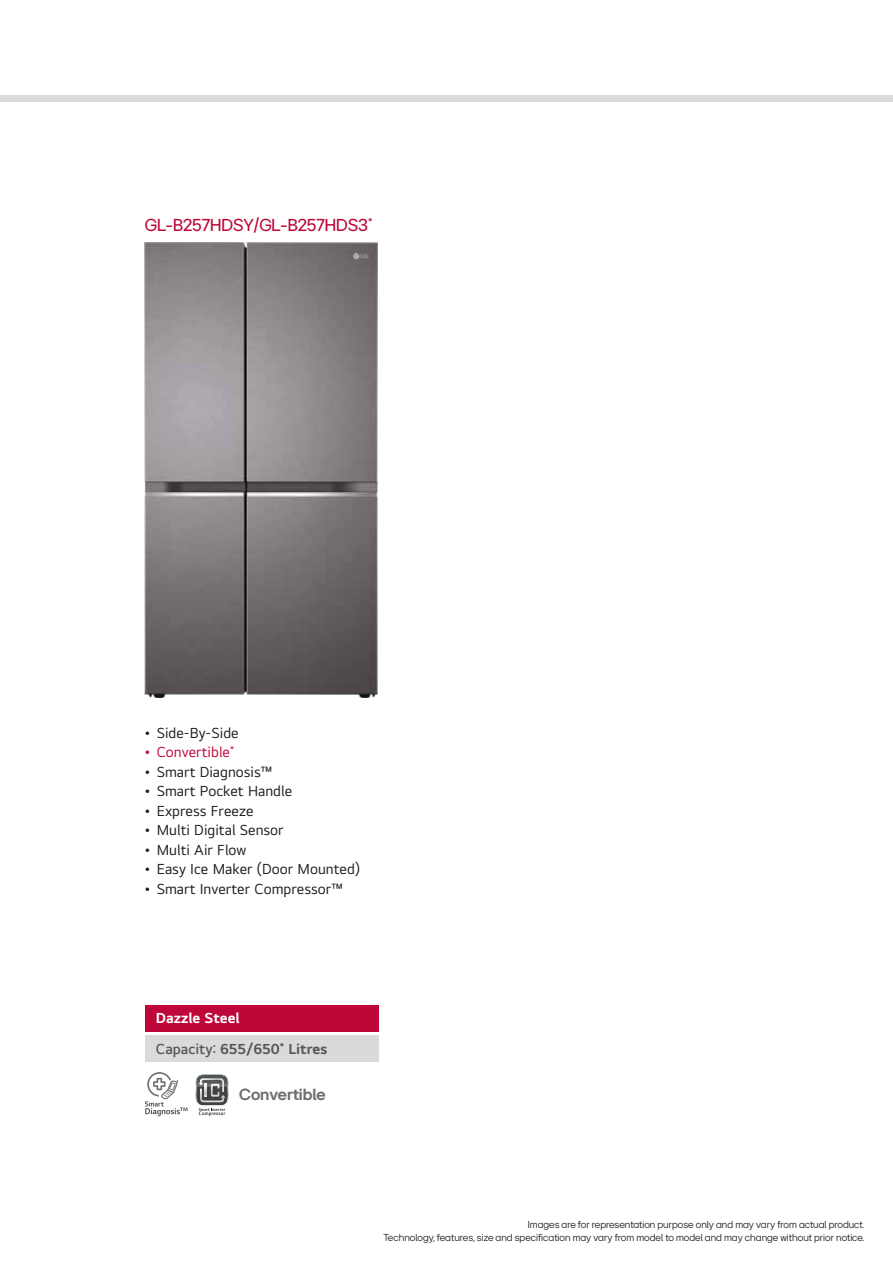
<style>
.page{position:relative;width:893px;height:1263px;background:#fff}
.page>*{position:absolute;margin:0;border:0;box-sizing:border-box;transform-origin:0 0}
.t1{font:18px "LGEI Headline";color:#be0738}
.t2{font:700 16.8px "LGEI Headline";color:#706f6f}
.t3{font:15px "LGEI Text Rg TTF";color:#1d1d1b}
.t4{font:15px/30.9px "LGEI Text Bd TTF";color:#575756}
.t5{font:15px "LGEI Text Rg TTF";color:#be0738}
.t6{font:300 10.5px/12.6px "LGEI Headline";color:#1d1d1b;text-align:right}
.s1{color:#fff}
.s2{font-family:"LGEI Text Sb TTF"}
</style>
<div class="page">
<img style="left:145px;top:243px;width:233px;height:454px">
<div style="left:0;top:95px;width:893px;height:7px;background:#dadada"></div>
<div style="left:145px;top:1005px;width:234px;height:26px;background:#be0738"></div>
<div style="left:145px;top:1036px;width:234px;height:26px;background:#dadada"></div>
<svg style="left:145px;top:1072px;width:42px;height:44px"></svg>
<svg style="left:195px;top:1074px;width:34px;height:42px"></svg>
<h1 class="t1" style="left:145px;top:214px;width:229px">GL-B257HDSY/GL-B257HDS3<sup>*</sup></h1>
<h3 class="t3" style="left:145px;top:723px;width:95px">• Side-By-Side</h3>
<h3 class="t5" style="left:145px;top:743px;width:91px">• Convertible<sup>*</sup></h3>
<h3 class="t3" style="left:145px;top:762px;width:130px">• Smart Diagnosis™</h3>
<h3 class="t3" style="left:145px;top:782px;width:149px">• Smart Pocket Handle</h3>
<h3 class="t3" style="left:145px;top:801px;width:110px">• Express Freeze</h3>
<h3 class="t3" style="left:145px;top:821px;width:140px">• Multi Digital Sensor</h3>
<h3 class="t3" style="left:145px;top:840px;width:103px">• Multi Air Flow</h3>
<h3 class="t3" style="left:145px;top:860px;width:217px">• Easy Ice Maker (Door Mounted)</h3>
<h3 class="t3" style="left:145px;top:879px;width:200px">• Smart Inverter Compressor™</h3>
<h3 class="t4" style="left:156px;top:1002px;width:173px"><span class="s1">Dazzle Steel<br></span><span class="s2">Capacity:</span> 655/650<sup>*</sup> Litres</h3>
<h2 class="t2" style="left:239px;top:1083px;width:88px">Convertible</h2>
<p class="t6" style="left:383px;top:1218px;width:482px">Images are for representation purpose only and may vary from actual product.<br>Technology, features, size and specification may vary from model to model and may change without prior notice.</p>
</div>
